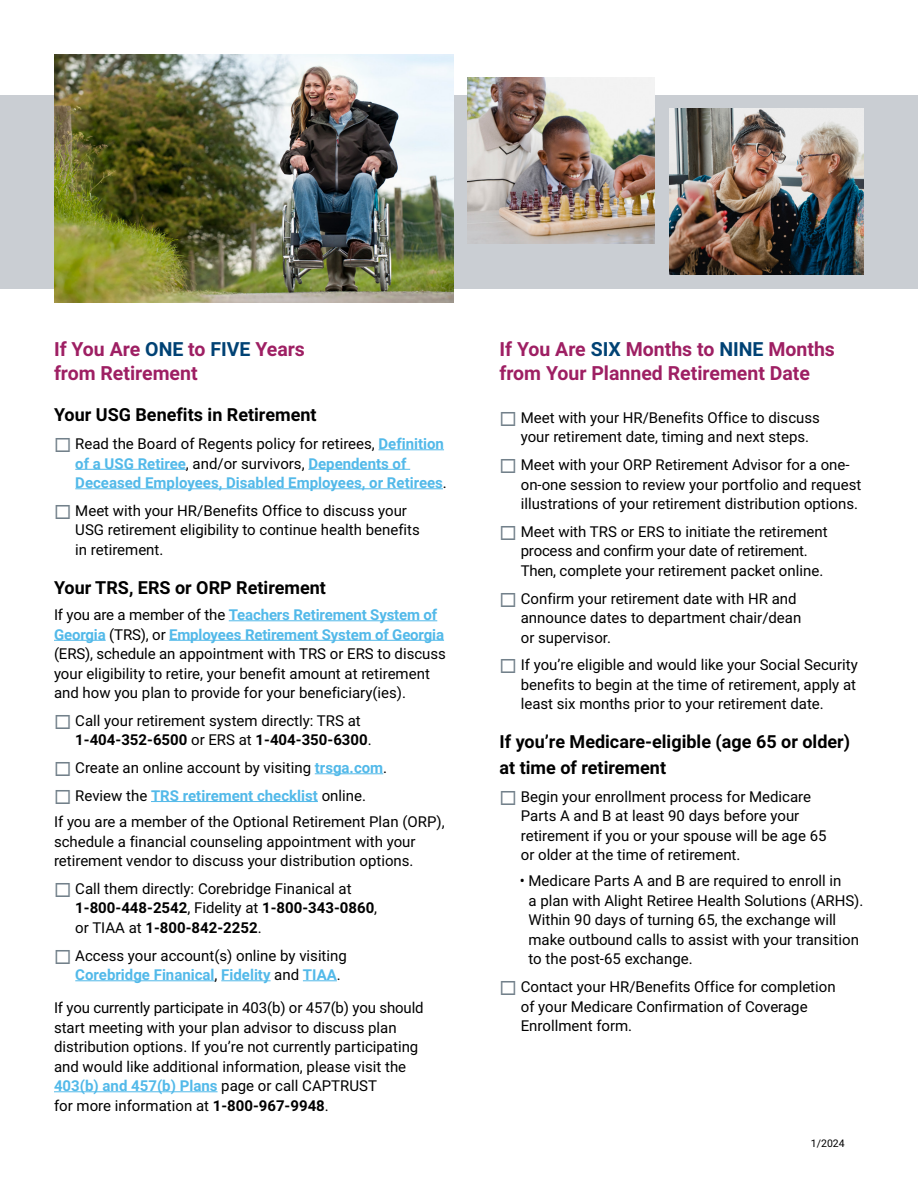
<style>
.page{position:relative;width:918px;height:1188px;background:#fff}
.page>*{position:absolute;margin:0;border:0;box-sizing:border-box;transform-origin:0 0}
.t1{font:700 19.5px/24px "Roboto";color:#9e1f63}
.t2{font:700 18px/25.5px "Roboto";color:#000}
.t3{font:15px/19.5px "Roboto";color:#000}
.t4{font:700 15px/19.5px "Roboto";color:#52b9e9}
.t5{font:10.5px "Roboto";color:#000}
.s1{color:#004274}
.s2{color:#72808a}
.s3{font-weight:400;color:#000}
.s4{font-weight:700;color:#52b9e9}
.s5{font-weight:700}
</style>
<div class="page">
<hr style="left:379px;top:449px;width:65px;height:1px;background:#52b9e9">
<hr style="left:75px;top:469px;width:111px;height:1px;background:#52b9e9">
<hr style="left:308px;top:469px;width:102px;height:1px;background:#52b9e9">
<hr style="left:75px;top:488px;width:368px;height:1px;background:#52b9e9">
<hr style="left:229px;top:620px;width:208px;height:1px;background:#52b9e9">
<hr style="left:54px;top:640px;width:52px;height:1px;background:#52b9e9">
<hr style="left:169px;top:640px;width:275px;height:1px;background:#52b9e9">
<hr style="left:315px;top:773px;width:68px;height:1px;background:#52b9e9">
<hr style="left:151px;top:801px;width:167px;height:1px;background:#52b9e9">
<hr style="left:75px;top:980px;width:140px;height:1px;background:#52b9e9">
<hr style="left:221px;top:980px;width:50px;height:1px;background:#52b9e9">
<hr style="left:303px;top:980px;width:34px;height:1px;background:#52b9e9">
<hr style="left:54px;top:1091px;width:164px;height:1px;background:#52b9e9">
<div style="left:0;top:95px;width:918px;height:193px;background:#caced3"></div>
<img style="left:54px;top:55px;width:399px;height:247px">
<img style="left:468px;top:78px;width:186px;height:165px">
<img style="left:669px;top:109px;width:195px;height:165px">
<h1 class="t1" style="left:54px;top:336px;width:252px">If You Are <span class="s1">ONE</span> to <span class="s1">FIVE</span> Years from Retirement</h1>
<p class="t2" style="left:54px;top:401px;width:264px">Your USG Benefits in Retirement</p>
<p class="t4" style="left:75px;top:433px;width:373px;text-indent:-21px"><span class="s2">◻</span> <span class="s3">Read the Board of Regents policy for retirees,</span> Definition of a USG Retiree<span class="s3">, and/or survivors,</span> Dependents of<br>Deceased Employees, Disabled Employees, or Retirees<span class="s3">.</span></p>
<p class="t3" style="left:75px;top:500px;width:346px;text-indent:-21px"><span class="s2">◻</span> Meet with your HR/Benefits Office to discuss your<br>USG retirement eligibility to continue health benefits in retirement.</p>
<p class="t2" style="left:54px;top:574px;width:273px">Your TRS, ERS or ORP Retirement</p>
<p class="t3" style="left:54px;top:604px;width:394px">If you are a member of the <span class="s4">Teachers Retirement System of Georgia</span> (TRS), or <span class="s4">Employees Retirement System of Georgia </span>(ERS), schedule an appointment with TRS or ERS to discuss your eligibility to retire, your benefit amount at retirement and how you plan to provide for your beneficiary(ies).</p>
<p class="t3" style="left:75px;top:710px;width:298px;text-indent:-21px"><span class="s2">◻</span> Call your retirement system directly: TRS at<br><span class="s5">1-404-352-6500</span> or ERS at <span class="s5">1-404-350-6300</span>.</p>
<p class="t3" style="left:54px;top:757px;width:335px"><span class="s2">◻</span> Create an online account by visiting <span class="s4">trsga.com</span>.</p>
<p class="t3" style="left:54px;top:782px;width:392px;line-height:26.2px"><span class="s2">◻</span> Review the <span class="s4">TRS retirement checklist</span> online.<br>If you are a member of the Optional Retirement Plan (ORP),</p>
<p class="t3" style="left:54px;top:831px;width:363px">schedule a financial counseling appointment with your retirement vendor to discuss your distribution options.</p>
<p class="t3" style="left:75px;top:878px;width:303px;text-indent:-21px"><span class="s2">◻</span> Call them directly: Corebridge Finanical at<br><span class="s5">1-800-448-2542</span>, Fidelity at <span class="s5">1-800-343-0860</span>, or TIAA at <span class="s5">1-800-842-2252</span>.</p>
<p class="t3" style="left:75px;top:945px;width:273px;text-indent:-21px"><span class="s2">◻</span> Access your account(s) online by visiting<br><span class="s4">Corebridge Finanical</span>, <span class="s4">Fidelity</span> and <span class="s4">TIAA</span>.</p>
<p class="t3" style="left:54px;top:997px;width:371px">If you currently participate in 403(b) or 457(b) you should start meeting with your plan advisor to discuss plan distribution options. If you’re not currently participating and would like additional information, please visit the <span class="s4">403(b) and 457(b) Plans</span> page or call CAPTRUST<br>for more information at <span class="s5">1-800-967-9948</span>.</p>
<h1 class="t1" style="left:500px;top:336px;width:337px">If You Are <span class="s1">SIX</span> Months to <span class="s1">NINE</span> Months from Your Planned Retirement Date</h1>
<p class="t3" style="left:521px;top:407px;width:301px;text-indent:-21px"><span class="s2">◻</span> Meet with your HR/Benefits Office to discuss your retirement date, timing and next steps.</p>
<p class="t3" style="left:521px;top:454px;width:342px;text-indent:-21px"><span class="s2">◻</span> Meet with your ORP Retirement Advisor for a one&shy;on-one session to review your portfolio and request illustrations of your retirement distribution options.</p>
<p class="t3" style="left:521px;top:521px;width:308px;text-indent:-21px"><span class="s2">◻</span> Meet with TRS or ERS to initiate the retirement process and confirm your date of retirement.<br>Then, complete your retirement packet online.</p>
<p class="t3" style="left:521px;top:588px;width:282px;text-indent:-21px"><span class="s2">◻</span> Confirm your retirement date with HR and announce dates to department chair/dean or supervisor.</p>
<p class="t3" style="left:521px;top:655px;width:339px;text-align:justify;text-indent:-21px"><span class="s2">◻</span> If you’re eligible and would like your Social Security benefits to begin at the time of retirement, apply at least six months prior to your retirement date.</p>
<p class="t2" style="left:500px;top:729px;width:352px">If you’re Medicare-eligible (age 65 or older) at time of retirement</p>
<p class="t3" style="left:521px;top:786px;width:307px;text-indent:-21px"><span class="s2">◻</span> Begin your enrollment process for Medicare Parts A and B at least 90 days before your retirement if you or your spouse will be age 65 or older at the time of retirement.</p>
<p class="t3" style="left:529px;top:871px;width:336px;text-indent:-9px">• Medicare Parts A and B are required to enroll in<br>a plan with Alight Retiree Health Solutions (ARHS).<br>Within 90 days of turning 65, the exchange will make outbound calls to assist with your transition to the post-65 exchange.</p>
<p class="t3" style="left:521px;top:976px;width:316px;text-indent:-21px"><span class="s2">◻</span> Contact your HR/Benefits Office for completion of your Medicare Confirmation of Coverage<br>Enrollment form.</p>
<p class="t5" style="left:811px;top:1136px;width:35px">1/2024</p>
</div>
